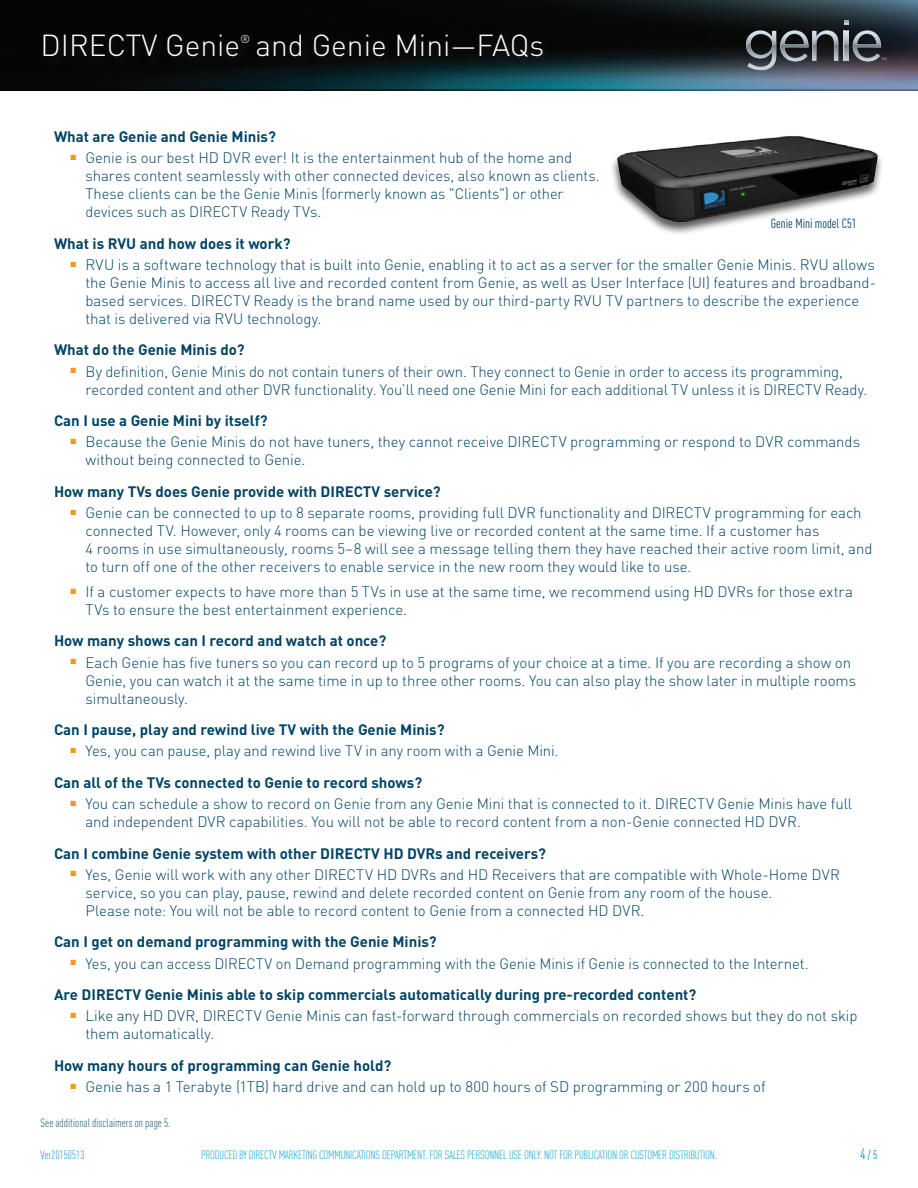
<style>
.page{position:relative;width:918px;height:1188px;background:#fff}
.page>*{position:absolute;margin:0;border:0;box-sizing:border-box;transform-origin:0 0}
.t1{font:300 30px "DINOT";color:#fff}
.Bullet_-_Level_1{font:300 15px/18px "DINOT";letter-spacing:-.005em;color:#024465}
.Body_Text{font:300 15px/18px "DINOT";letter-spacing:-.005em;color:#024465}
.Body_Text-2{font:700 15px "DINOT";color:#024465}
.t2{font:condensed 13.2px "DINOT";color:#024465}
.t3{font:300 condensed 12px "DINOT";letter-spacing:-.02em;color:#009eca}
.Legal_Text{font:300 condensed 12px "DINOT";letter-spacing:.005em;color:#024465}
.Version{font:300 condensed 12px "DINOT";color:#0093d0}
.Version-2{font:condensed 12px "DINOT";color:#0093d0}
.t4{font:300 11.4px "DINOT";color:#fff}
.s1{font-size:15px}
</style>
<div class="page">
<img style="left:0;top:0;width:918px;height:91px">
<div style="left:39px;top:30px;width:514px;height:37px;background:#231f20;opacity:.75"></div>
<svg style="left:844px;top:20px;width:43px;height:42px;background:#474e55"></svg>
<svg style="left:746px;top:30px;width:92px;height:40px;background:#4f545a"></svg>
<img style="left:612px;top:136px;width:267px;height:97px">
<h1 class="t1" style="left:40px;top:25px;width:201px">DIRECTV Genie</h1>
<p class="t4" style="left:240px;top:31px;width:12px">®</p>
<h1 class="t1" style="left:255px;top:25px;width:290px">and Genie Mini—FAQs</h1>
<p class="Body_Text-2" style="left:54px;top:126px;width:223px">What are Genie and Genie Minis?</p>
<p class="Bullet_-_Level_1" style="left:86px;top:148px;width:516px;text-indent:-15px"><sup>■</sup> Genie is our best HD DVR ever! It is the entertainment hub of the home and shares content seamlessly with other connected devices, also known as clients.<br>These clients can be the Genie Minis (formerly known as "Clients") or other devices such as DIRECTV Ready TVs.</p>
<p class="Body_Text-2" style="left:54px;top:233px;width:238px">What is RVU and how does it work?</p>
<p class="Body_Text" style="left:86px;top:255px;width:792px;text-indent:-15px"><sup>■</sup> RVU is a software technology that is built into Genie, enabling it to act as a server for the smaller Genie Minis. RVU allows the Genie Minis to access all live and recorded content from Genie, as well as User Interface (UI) features and broadband&shy;based services. DIRECTV Ready is the brand name used by our third-party RVU TV partners to describe the experience that is delivered via RVU technology.</p>
<p class="Body_Text-2" style="left:54px;top:340px;width:192px">What do the Genie Minis do?</p>
<p class="Body_Text" style="left:86px;top:362px;width:783px;text-indent:-15px"><sup>■</sup> By definition, Genie Minis do not contain tuners of their own. They connect to Genie in order to access its programming, recorded content and other DVR functionality. You’ll need one Genie Mini for each additional TV unless it is DIRECTV Ready.</p>
<p class="Body_Text-2" style="left:54px;top:411px;width:215px">Can I use a Genie Mini by itself?</p>
<p class="Body_Text" style="left:86px;top:432px;width:776px;text-indent:-15px"><sup>■</sup> Because the Genie Minis do not have tuners, they cannot receive DIRECTV programming or respond to DVR commands without being connected to Genie.</p>
<p class="Body_Text-2" style="left:54px;top:481px;width:388px">How many TVs does Genie provide with DIRECTV service?</p>
<p class="Bullet_-_Level_1" style="left:86px;top:503px;width:788px;text-indent:-15px"><sup>■</sup> Genie can be connected to up to 8 separate rooms, providing full DVR functionality and DIRECTV programming for each connected TV. However, only 4 rooms can be viewing live or recorded content at the same time. If a customer has<br>4 rooms in use simultaneously, rooms 5–8 will see a message telling them they have reached their active room limit, and to turn off one of the other receivers to enable service in the new room they would like to use.</p>
<p class="Bullet_-_Level_1" style="left:86px;top:582px;width:769px;text-indent:-15px"><sup>■</sup> If a customer expects to have more than 5 TVs in use at the same time, we recommend using HD DVRs for those extra<br>TVs to ensure the best entertainment experience.</p>
<p class="Body_Text-2" style="left:54px;top:631px;width:334px">How many shows can I record and watch at once?</p>
<p class="Bullet_-_Level_1" style="left:86px;top:653px;width:772px;text-indent:-15px"><sup>■</sup> Each Genie has five tuners so you can record up to 5 programs of your choice at a time. If you are recording a show on<br>Genie, you can watch it at the same time in up to three other rooms. You can also play the show later in multiple rooms simultaneously.</p>
<p class="Body_Text-2" style="left:54px;top:720px;width:392px">Can I pause, play and rewind live TV with the Genie Minis?</p>
<p class="Bullet_-_Level_1" style="left:70px;top:741px;width:490px"><sup>■</sup> Yes, you can pause, play and rewind live TV in any room with a Genie Mini.</p>
<p class="Body_Text-2" style="left:54px;top:772px;width:370px">Can all of the TVs connected to Genie to record shows?</p>
<p class="Bullet_-_Level_1" style="left:86px;top:794px;width:768px;text-indent:-15px"><sup>■</sup> You can schedule a show to record on Genie from any Genie Mini that is connected to it. DIRECTV Genie Minis have full and independent DVR capabilities. You will not be able to record content from a non-Genie connected HD DVR.</p>
<p class="Body_Text-2" style="left:54px;top:843px;width:494px">Can I combine Genie system with other DIRECTV HD DVRs and receivers?</p>
<p class="Bullet_-_Level_1" style="left:86px;top:865px;width:756px;text-indent:-15px"><sup>■</sup> Yes, Genie will work with any other DIRECTV HD DVRs and HD Receivers that are compatible with Whole-Home DVR service, so you can play, pause, rewind and delete recorded content on Genie from any room of the house.<br>Please note: You will not be able to record content to Genie from a connected HD DVR.</p>
<p class="Body_Text-2" style="left:54px;top:932px;width:384px">Can I get on demand programming with the Genie Minis?</p>
<p class="Bullet_-_Level_1" style="left:70px;top:954px;width:740px"><sup>■</sup> Yes, you can access DIRECTV on Demand programming with the Genie Minis if Genie is connected to the Internet.</p>
<p class="Body_Text-2" style="left:54px;top:985px;width:644px">Are DIRECTV Genie Minis able to skip commercials automatically during pre-recorded content?</p>
<p class="Bullet_-_Level_1" style="left:86px;top:1006px;width:774px;text-indent:-15px"><sup>■</sup> Like any HD DVR, DIRECTV Genie Minis can fast-forward through commercials on recorded shows but they do not skip them automatically.</p>
<p class="Body_Text-2" style="left:54px;top:1055px;width:339px">How many hours of programming can Genie hold?</p>
<p class="Bullet_-_Level_1" style="left:70px;top:1077px;width:697px"><sup>■</sup> Genie has a 1 Terabyte (1TB) hard drive and can hold up to 800 hours of SD programming or 200 hours of</p>
<p class="Legal_Text" style="left:40px;top:1116px;width:132px">See additional disclaimers on page 5.</p>
<p class="t2" style="left:771px;top:216px;width:87px">Genie Mini model C51</p>
<p class="Version" style="left:40px;top:1148px;width:46px">Ver20150513</p>
<p class="t3" style="left:201px;top:1148px;width:517px">PRODUCED BY DIRECTV MARKETING COMMUNICATIONS DEPARTMENT. FOR SALES PERSONNEL USE ONLY. NOT FOR PUBLICATION OR CUSTOMER DISTRIBUTION.</p>
<p class="Version-2" style="left:860px;top:1148px;width:19px"><span class="s1">4</span> / 5</p>
</div>
